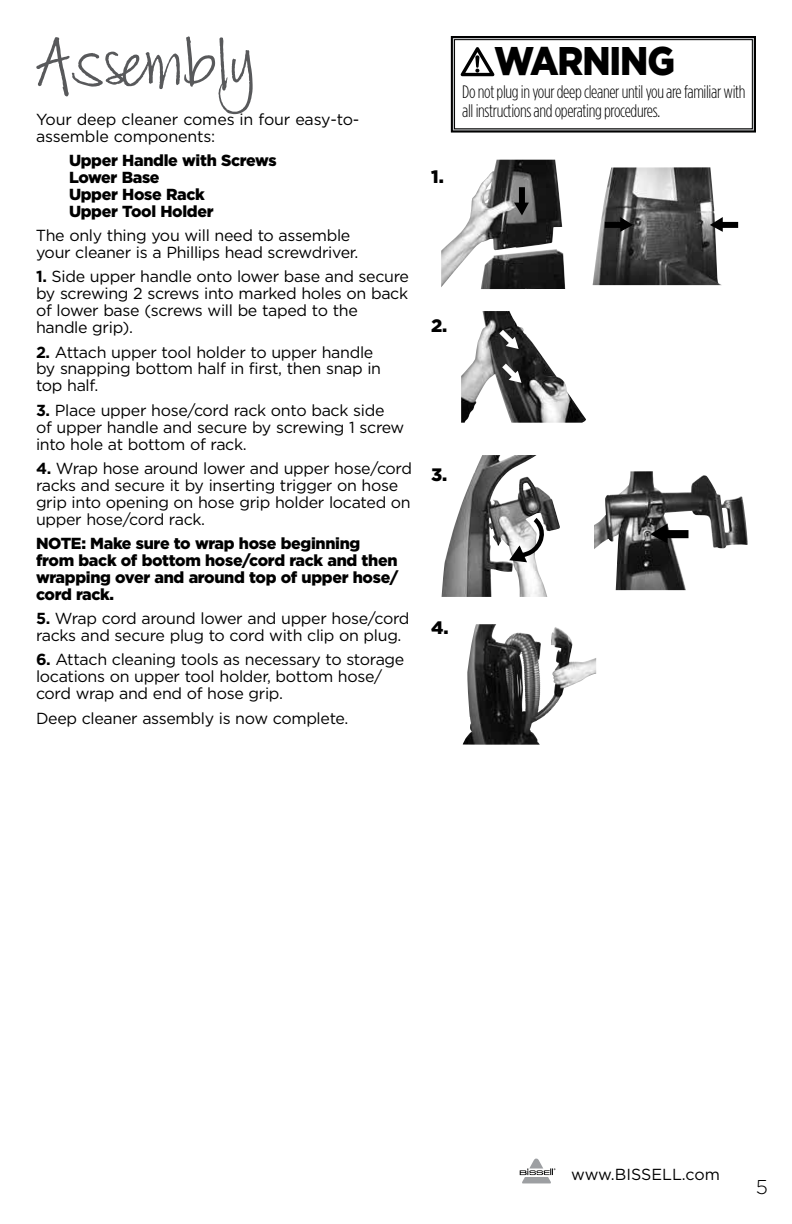
<style>
.page{position:relative;width:792px;height:1224px;background:#fff}
.page>*{position:absolute;margin:0;border:0;box-sizing:border-box;transform-origin:0 0}
.t1{font:72px "Jackie Sue BF";color:#58595b}
.t2{font:900 40px "Gotham";letter-spacing:-.03em;color:#000;scale:.9 1}
.t3{font:300 20px "Gotham";color:#000}
.t4{font:300 18px/19px "Gotham Condensed";letter-spacing:-.02em;color:#000}
.t5{font:900 18px "Gotham";color:#000}
.t6{font:16px/17px "Gotham";letter-spacing:-.02em;color:#000}
.t7{font:900 16px/17px "Gotham";letter-spacing:-.02em;color:#000}
.t8{font:16px "Gotham";color:#000}
.s1{font-weight:700}
</style>
<div class="page">
<svg style="left:520px;top:1159px;width:35px;height:24px"></svg>
<img style="left:442px;top:455px;width:118px;height:142px">
<img style="left:463px;top:624px;width:133px;height:121px">
<img style="left:441px;top:160px;width:124px;height:129px">
<div style="left:519px;top:187px;width:6px;height:22px;background:#000"></div>
<svg style="left:514px;top:203px;width:15px;height:12px"></svg>
<img style="left:594px;top:471px;width:154px;height:119px">
<div style="left:659px;top:530px;width:29px;height:8px;background:#000"></div>
<svg style="left:650px;top:523px;width:18px;height:21px"></svg>
<svg style="left:508px;top:515px;width:44px;height:49px"></svg>
<img style="left:461px;top:311px;width:125px;height:112px">
<svg style="left:497px;top:358px;width:28px;height:28px"></svg>
<svg style="left:494px;top:324px;width:28px;height:28px"></svg>
<svg style="left:450px;top:36px;width:306px;height:97px"></svg>
<img style="left:593px;top:167px;width:129px;height:118px">
<div style="left:717px;top:222px;width:21px;height:6px;background:#000"></div>
<svg style="left:710px;top:217px;width:13px;height:15px"></svg>
<div style="left:605px;top:222px;width:21px;height:6px;background:#000"></div>
<svg style="left:620px;top:217px;width:13px;height:15px"></svg>
<h1 class="t1" style="left:38px;top:21px;width:218px">Assembly</h1>
<p class="t6" style="left:36px;top:110px;width:325px">Your deep cleaner comes in four easy-to&shy;assemble components:</p>
<p class="t7" style="left:69px;top:152px;width:209px">Upper Handle with Screws<br>Lower Base<br>Upper Hose Rack<br>Upper Tool Holder</p>
<p class="t6" style="left:36px;top:227px;width:324px">The only thing you will need to assemble your cleaner is a Phillips head screwdriver.</p>
<p class="t6" style="left:36px;top:268px;width:375px"><span class="s1">1.</span> Side upper handle onto lower base and secure by screwing 2 screws into marked holes on back of lower base (screws will be taped to the handle grip).</p>
<p class="t6" style="left:36px;top:343px;width:347px"><span class="s1">2.</span> Attach upper tool holder to upper handle by snapping bottom half in first, then snap in top half.</p>
<p class="t6" style="left:36px;top:401px;width:370px"><span class="s1">3.</span> Place upper hose/cord rack onto back side<br>of upper handle and secure by screwing 1 screw into hole at bottom of rack.</p>
<p class="t6" style="left:36px;top:459px;width:378px"><span class="s1">4.</span> Wrap hose around lower and upper hose/cord racks and secure it by inserting trigger on hose grip into opening on hose grip holder located on upper hose/cord rack.</p>
<p class="t7" style="left:36px;top:535px;width:364px">NOTE: Make sure to wrap hose beginning from back of bottom hose/cord rack and then wrapping over and around top of upper hose/ cord rack.</p>
<p class="t6" style="left:36px;top:610px;width:375px"><span class="s1">5.</span> Wrap cord around lower and upper hose/cord racks and secure plug to cord with clip on plug.</p>
<p class="t6" style="left:36px;top:651px;width:370px"><span class="s1">6.</span> Attach cleaning tools as necessary to storage locations on upper tool holder, bottom hose/ cord wrap and end of hose grip.</p>
<p class="t6" style="left:36px;top:709px;width:314px">Deep cleaner assembly is now complete.</p>
<h2 class="t2" style="left:494px;top:33px;width:203px">WARNING</h2>
<p class="t4" style="left:462px;top:83px;width:285px">Do not plug in your deep cleaner until you are familiar with all instructions and operating procedures.</p>
<p class="t5" style="left:431px;top:164px;width:14px">1.</p>
<p class="t5" style="left:431px;top:313px;width:18px">2.</p>
<p class="t5" style="left:431px;top:462px;width:18px">3.</p>
<p class="t5" style="left:431px;top:616px;width:19px">4.</p>
<p class="t8" style="left:571px;top:1164px;width:150px">www.BISSELL.com</p>
<p class="t3" style="left:756px;top:1174px;width:14px">5</p>
</div>
